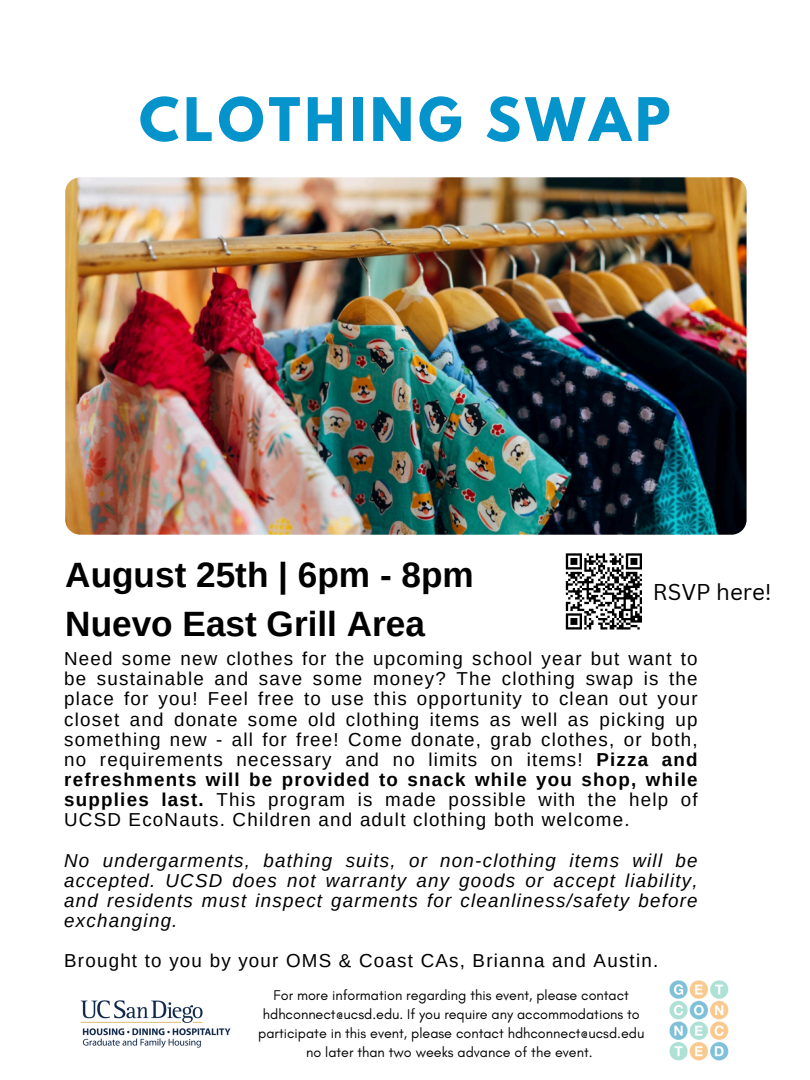
<style>
.page{position:relative;width:810px;height:1080px;background:#fff}
.page>*{position:absolute;margin:0;border:0;box-sizing:border-box;transform-origin:0 0}
.t1{font:700 53.12px "League Spartan";letter-spacing:.08em;color:#0593cb}
.t2{font:700 35.19px/49.2px "Arimo";color:#000}
.t3{font:22.31px "Canva Sans";color:#000}
.t4{font:18.75px/20.1px "Arimo";letter-spacing:.065em;color:#000;text-align:justify}
.t5{font:italic 18.75px/20.1px "Arimo";letter-spacing:.065em;color:#000;text-align:justify}
.t6{font:14.38px/18.9px "Glacial Indifference";color:#000;text-align:center}
.s1{font-weight:700}
</style>
<div class="page">
<img style="left:669px;top:980px;width:60px;height:81px">
<img style="left:65px;top:177px;width:681px;height:358px;border-radius:15px">
<img style="left:81px;top:1000px;width:149px;height:48px">
<svg style="left:565px;top:553px;width:77px;height:77px"></svg>
<h3 class="t1" style="left:139px;top:93px;width:533px">CLOTHING SWAP</h3>
<p class="t2" style="left:65px;top:550px;width:410px">August 25th | 6pm - 8pm<br>Nuevo East Grill Area</p>
<p class="t3" style="left:653px;top:576px;width:120px">RSVP here!</p>
<h4 class="t4" style="left:64px;top:649px;width:635px">Need some new clothes for the upcoming school year but want to be sustainable and save some money? The clothing swap is the place for you! Feel free to use this opportunity to clean out your closet and donate some old clothing items as well as picking up something new - all for free! Come donate, grab clothes, or both, no requirements necessary and no limits on items! <span class="s1">Pizza and refreshments will be provided to snack while you shop, while supplies last.</span> This program is made possible with the help of UCSD EcoNauts. Children and adult clothing both welcome.</h4>
<h4 class="t5" style="left:64px;top:850px;width:635px">No undergarments, bathing suits, or non-clothing items will be accepted. UCSD does not warranty any goods or accept liability, and residents must inspect garments for cleanliness/safety before exchanging.</h4>
<h4 class="t4" style="left:64px;top:951px;width:596px">Brought to you by your OMS &amp; Coast CAs, Brianna and Austin.</h4>
<h2 class="t6" style="left:258px;top:986px;width:388px">For more information regarding this event, please contact hdhconnect@ucsd.edu. If you require any accommodations to participate in this event, please contact hdhconnect@ucsd.edu no later than two weeks advance of the event.</h2>
</div>
